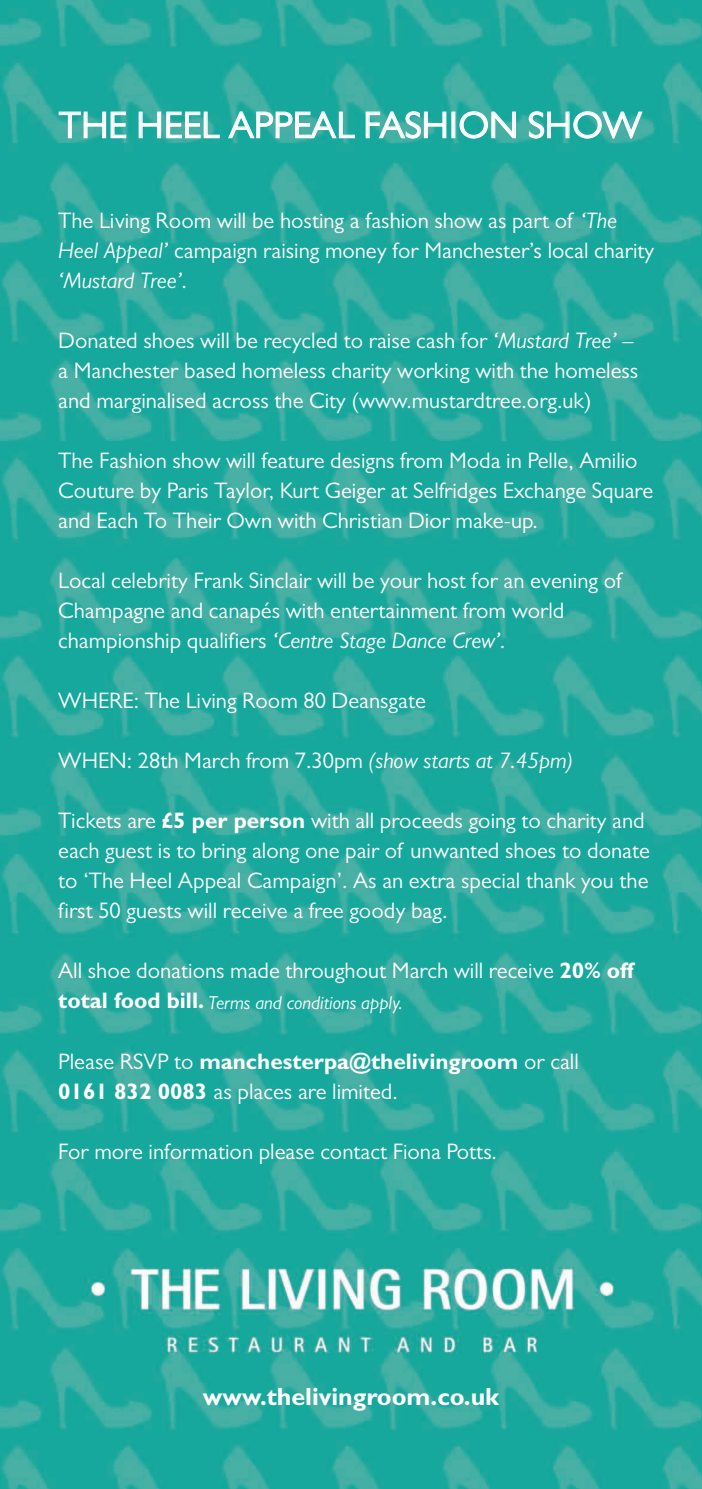
<style>
.page{position:relative;width:702px;height:1489px;background:#fff}
.page>*{position:absolute;margin:0;border:0;box-sizing:border-box;transform-origin:0 0}
.t1{font:37.5px "Gill Sans";color:#fff}
.t2{font:700 25px "Gill Sans";color:#fff}
.t3{font:22.5px/30px "Gill Sans";color:#fff}
.t4{font:italic 18.75px "Gill Sans";color:#fff}
.s1{font-style:italic}
.s2{font-weight:700}
.s3{font-weight:700;font-style:normal;font-size:22.5px}
</style>
<div class="page">
<img style="left:0;top:0;width:702px;height:1488px">
<h1 class="t1" style="left:59px;top:112px;width:584px">THE HEEL APPEAL FASHION SHOW</h1>
<p class="t3" style="left:58px;top:208px;width:597px">The Living Room will be hosting a fashion show as part of <span class="s1">‘The<br>Heel Appeal’</span> campaign raising money for Manchester’s local charity <span class="s1">‘Mustard Tree’.</span></p>
<p class="t3" style="left:58px;top:328px;width:581px">Donated shoes will be recycled to raise cash for <span class="s1">‘Mustard Tree’</span> – a Manchester based homeless charity working with the homeless and marginalised across the City (www.mustardtree.org.uk)</p>
<p class="t3" style="left:58px;top:448px;width:596px">The Fashion show will feature designs from Moda in Pelle, Amilio<br>Couture by Paris Taylor, Kurt Geiger at Selfridges Exchange Square and Each To Their Own with Christian Dior make-up.</p>
<p class="t3" style="left:58px;top:568px;width:565px">Local celebrity Frank Sinclair will be your host for an evening of<br>Champagne and canapés with entertainment from world championship qualifiers <span class="s1">‘Centre Stage Dance Crew’.</span></p>
<p class="t3" style="left:58px;top:688px;width:369px">WHERE: The Living Room 80 Deansgate</p>
<p class="t3" style="left:58px;top:748px;width:516px">WHEN: 28th March from 7.30pm <span class="s1">(show starts at 7.45pm)</span></p>
<p class="t3" style="left:58px;top:808px;width:593px">Tickets are <span class="s2">£5 per person</span> with all proceeds going to charity and each guest is to bring along one pair of unwanted shoes to donate to ‘The Heel Appeal Campaign’. As an extra special thank you the first 50 guests will receive a free goody bag.</p>
<p class="t3" style="left:58px;top:958px;width:577px">All shoe donations made throughout March will receive <span class="s2">20% off</span></p>
<p class="t4" style="left:58px;top:995px;width:346px"><span class="s3">total food bill.</span> Terms and conditions apply.</p>
<p class="t3" style="left:58px;top:1048px;width:522px">Please RSVP to <span class="s2">manchesterpa@thelivingroom</span> or call<br><span class="s2">0161 832 0083</span> as places are limited.</p>
<p class="t3" style="left:58px;top:1138px;width:440px">For more information please contact Fiona Potts.</p>
<p class="t2" style="left:203px;top:1387px;width:297px">www.thelivingroom.co.uk</p>
</div>
